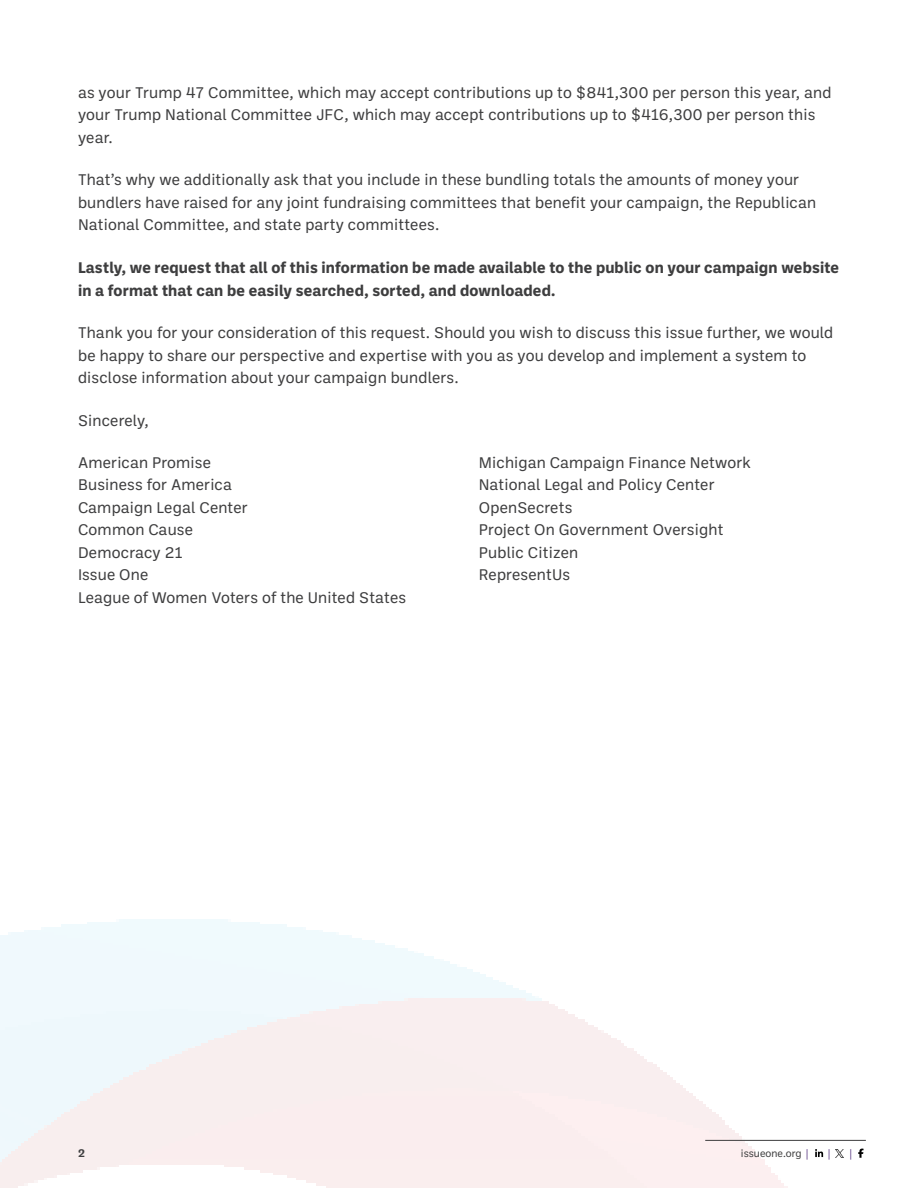
<style>
.page{position:relative;width:918px;height:1188px;background:#fff}
.page>*{position:absolute;margin:0;border:0;box-sizing:border-box;transform-origin:0 0}
.t1{font:15.75px/22.5px "Ballinger";letter-spacing:.01em;color:#3e3e3f}
.t2{font:700 15.75px/22.5px "Ballinger";letter-spacing:.01em;color:#3e3e3f}
.t3{font:500 12px "Maple";color:#3e3e3f}
.t4{font:10.5px "Ballinger";color:#3e3e3f}
.t5{font:10.5px "Minion Pro";color:#4b2979}
.s1{font-family:"Minion Pro";color:#4b2979}
</style>
<div class="page">
<img style="left:0;top:919px;width:866px;height:269px">
<hr style="left:705px;top:1140px;width:161px;height:1px;background:#3e3e3f">
<svg style="left:836px;top:1149px;width:8px;height:8px"></svg>
<svg style="left:858px;top:1149px;width:6px;height:9px"></svg>
<svg style="left:815px;top:1149px;width:8px;height:8px"></svg>
<p class="t1" style="left:78px;top:80px;width:755px">as your Trump 47 Committee, which may accept contributions up to $841,300 per person this year, and your Trump National Committee JFC, which may accept contributions up to $416,300 per person this year.</p>
<p class="t1" style="left:78px;top:168px;width:740px">That’s why we additionally ask that you include in these bundling totals the amounts of money your bundlers have raised for any joint fundraising committees that benefit your campaign, the Republican<br>National Committee, and state party committees.</p>
<p class="t2" style="left:78px;top:256px;width:763px">Lastly, we request that all of this information be made available to the public on your campaign website in a format that can be easily searched, sorted, and downloaded.</p>
<p class="t1" style="left:78px;top:321px;width:757px">Thank you for your consideration of this request. Should you wish to discuss this issue further, we would be happy to share our perspective and expertise with you as you develop and implement a system to disclose information about your campaign bundlers.</p>
<p class="t1" style="left:78px;top:409px;width:72px">Sincerely,</p>
<p class="t1" style="left:78px;top:450px;width:135px">American Promise</p>
<p class="t1" style="left:78px;top:473px;width:155px">Business for America</p>
<p class="t1" style="left:78px;top:495px;width:171px">Campaign Legal Center</p>
<p class="t1" style="left:78px;top:518px;width:117px">Common Cause</p>
<p class="t1" style="left:78px;top:540px;width:106px">Democracy 21</p>
<p class="t1" style="left:78px;top:563px;width:72px">Issue One</p>
<p class="t1" style="left:78px;top:585px;width:330px">League of Women Voters of the United States</p>
<p class="t1" style="left:479px;top:450px;width:274px">Michigan Campaign Finance Network</p>
<p class="t1" style="left:479px;top:473px;width:237px">National Legal and Policy Center</p>
<p class="t1" style="left:479px;top:495px;width:95px">OpenSecrets</p>
<p class="t1" style="left:479px;top:518px;width:246px">Project On Government Oversight</p>
<p class="t1" style="left:479px;top:540px;width:101px">Public Citizen</p>
<p class="t1" style="left:479px;top:563px;width:93px">RepresentUs</p>
<p class="t3" style="left:78px;top:1146px;width:8px">2</p>
<p class="t4" style="left:741px;top:1146px;width:69px">issueone.org <span class="s1">|</span></p>
<p class="t5" style="left:828px;top:1146px;width:4px">|</p>
<p class="t5" style="left:850px;top:1146px;width:4px">|</p>
</div>
